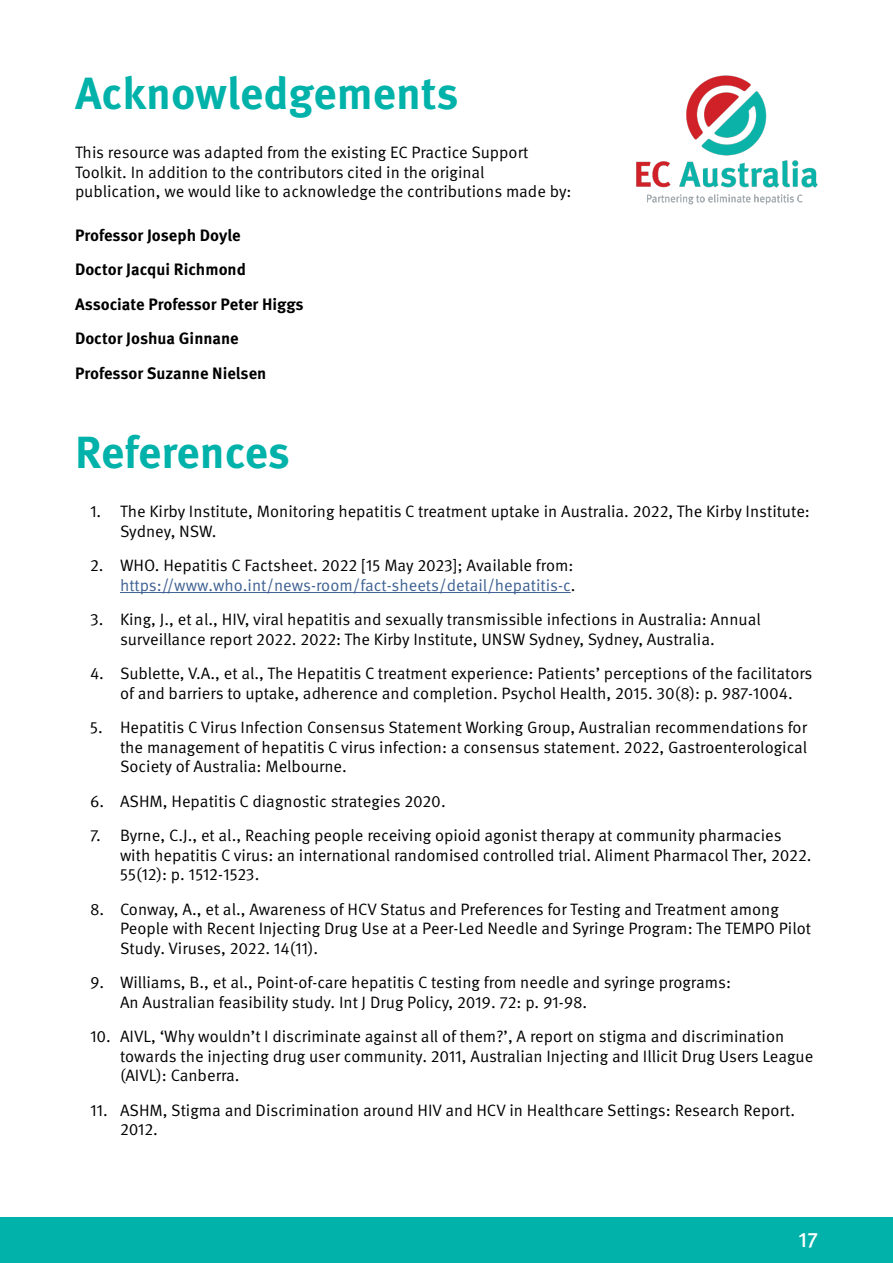
<style>
.page{position:relative;width:893px;height:1263px;background:#fff}
.page>*{position:absolute;margin:0;border:0;box-sizing:border-box;transform-origin:0 0}
.Main_Heading{font:700 45px "Meta OT";color:#00b2a9}
.t1{font:500 21px "Meta OT";color:#fff}
.Body_1__16pt_after{font:16.5px/19.5px "Meta OT Norm";color:#000}
.t2{font:16.5px/19.5px "Meta OT Norm";color:#3f6192;text-align:right}
.Body_2__10_pt_after{font:700 16.5px "Meta OT";color:#000}
.s1{color:#000}
</style>
<div class="page">
<div style="left:0;top:1218px;width:893px;height:45px;background:#00b2a9"></div>
<hr style="left:120px;top:592px;width:451px;height:1px;background:#3f6192">
<img style="left:636px;top:75px;width:182px;height:129px">
<p class="Main_Heading" style="left:75px;top:67px;width:385px">Acknowledgements</p>
<p class="Body_1__16pt_after" style="left:75px;top:143px;width:498px">This resource was adapted from the existing EC Practice Support<br>Toolkit. In addition to the contributors cited in the original publication, we would like to acknowledge the contributions made by:</p>
<p class="Body_2__10_pt_after" style="left:75px;top:225px;width:167px">Professor Joseph Doyle</p>
<p class="Body_2__10_pt_after" style="left:75px;top:260px;width:173px">Doctor Jacqui Richmond</p>
<p class="Body_2__10_pt_after" style="left:75px;top:294px;width:230px">Associate Professor Peter Higgs</p>
<p class="Body_2__10_pt_after" style="left:75px;top:329px;width:165px">Doctor Joshua Ginnane</p>
<p class="Body_2__10_pt_after" style="left:75px;top:363px;width:193px">Professor Suzanne Nielsen</p>
<p class="Main_Heading" style="left:75px;top:425px;width:217px">References</p>
<p class="Body_1__16pt_after" style="left:120px;top:502px;width:691px;text-indent:-30px">1. The Kirby Institute, Monitoring hepatitis C treatment uptake in Australia. 2022, The Kirby Institute:<br>Sydney, NSW.</p>
<p class="t2" style="left:90px;top:556px;width:487px"><span class="s1">2. WHO. Hepatitis C Factsheet. 2022 [15 May 2023]; Available from: </span>https://www.who.int/news-room/fact-sheets/detail/hepatitis-c<span class="s1">.</span></p>
<p class="Body_1__16pt_after" style="left:120px;top:610px;width:642px;text-indent:-30px">3. King, J., et al., HIV, viral hepatitis and sexually transmissible infections in Australia: Annual surveillance report 2022. 2022: The Kirby Institute, UNSW Sydney, Sydney, Australia.</p>
<p class="Body_1__16pt_after" style="left:120px;top:664px;width:694px;text-indent:-30px">4. Sublette, V.A., et al., The Hepatitis C treatment experience: Patients’ perceptions of the facilitators of and barriers to uptake, adherence and completion. Psychol Health, 2015. 30(8): p. 987-1004.</p>
<p class="Body_1__16pt_after" style="left:120px;top:718px;width:689px;text-align:justify;text-indent:-30px">5. Hepatitis C Virus Infection Consensus Statement Working Group, Australian recommendations for the management of hepatitis C virus infection: a consensus statement. 2022, Gastroenterological Society of Australia: Melbourne.</p>
<p class="Body_1__16pt_after" style="left:90px;top:792px;width:357px">6. ASHM, Hepatitis C diagnostic strategies 2020.</p>
<p class="Body_1__16pt_after" style="left:120px;top:826px;width:693px;text-indent:-30px">7. Byrne, C.J., et al., Reaching people receiving opioid agonist therapy at community pharmacies with hepatitis C virus: an international randomised controlled trial. Aliment Pharmacol Ther, 2022.<br>55(12): p. 1512-1523.</p>
<p class="Body_1__16pt_after" style="left:120px;top:900px;width:693px;text-indent:-30px">8. Conway, A., et al., Awareness of HCV Status and Preferences for Testing and Treatment among<br>People with Recent Injecting Drug Use at a Peer-Led Needle and Syringe Program: The TEMPO Pilot<br>Study. Viruses, 2022. 14(11).</p>
<p class="Body_1__16pt_after" style="left:120px;top:973px;width:613px;text-indent:-30px">9. Williams, B., et al., Point-of-care hepatitis C testing from needle and syringe programs:<br>An Australian feasibility study. Int J Drug Policy, 2019. 72: p. 91-98.</p>
<p class="Body_1__16pt_after" style="left:120px;top:1027px;width:695px;text-indent:-30px">10. AIVL, ‘Why wouldn’t I discriminate against all of them?’, A report on stigma and discrimination towards the injecting drug user community. 2011, Australian Injecting and Illicit Drug Users League (AIVL): Canberra.</p>
<p class="Body_1__16pt_after" style="left:120px;top:1101px;width:677px;text-indent:-30px">11. ASHM, Stigma and Discrimination around HIV and HCV in Healthcare Settings: Research Report.<br>2012.</p>
<p class="t1" style="left:798px;top:1227px;width:21px">17</p>
</div>
